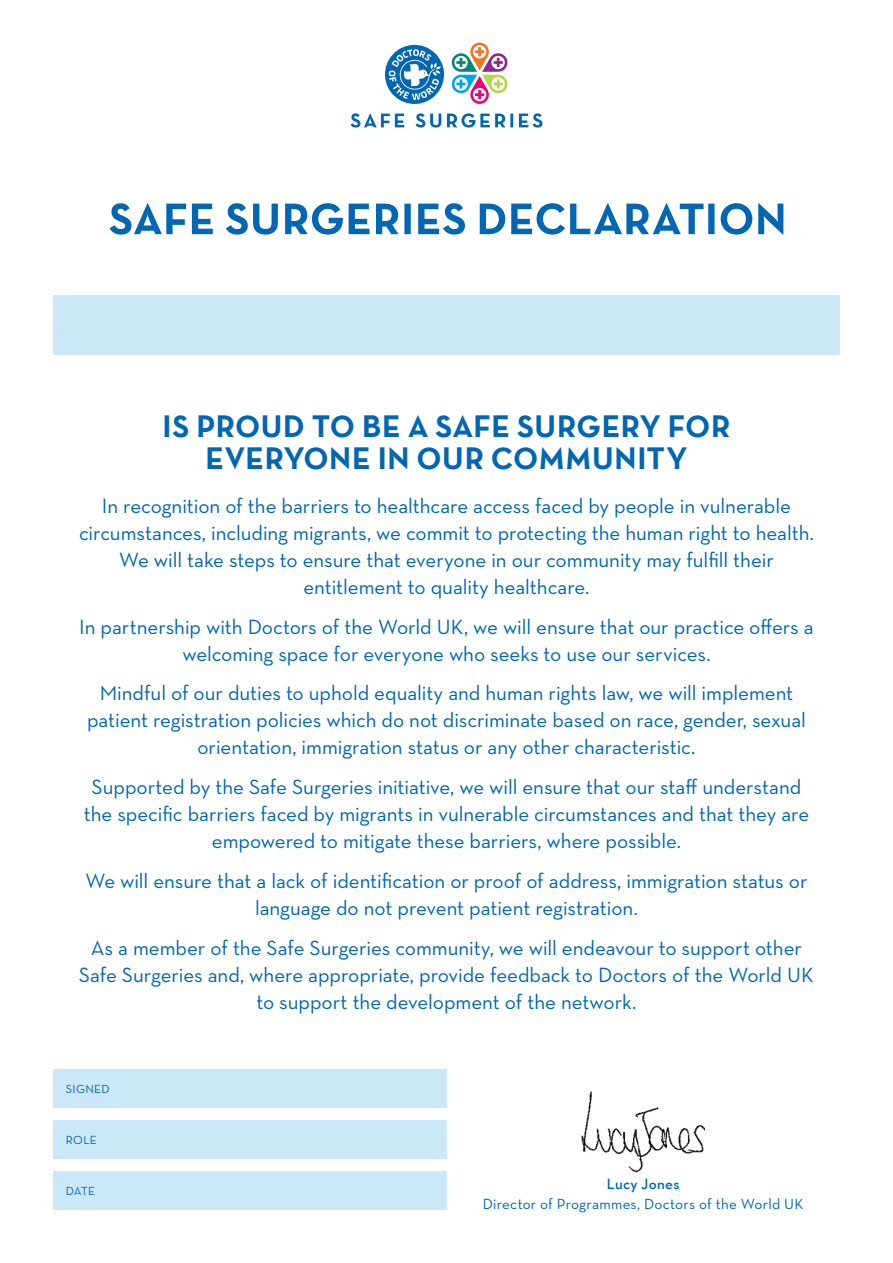
<style>
.page{position:relative;width:893px;height:1263px;background:#fff}
.page>*{position:absolute;margin:0;border:0;box-sizing:border-box;transform-origin:0 0}
.t1{font:31.5px/31.5px "Neutra Text TF Bold Alt";letter-spacing:.015em;color:#0166b3;text-align:center}
.t2{font:21px/27px "Neutra Text";letter-spacing:-.005em;color:#0166b3;text-align:center}
.t3{font:15px "Neutra Text";letter-spacing:.015em;color:#0166b3}
.t4{font:600 15px "Neutra Text TF";letter-spacing:.02em;color:#0166b3}
.t5{font:12px "Neutra Text";letter-spacing:.02em;color:#0166b3}
</style>
<div class="page">
<svg style="left:110px;top:203px;width:673px;height:32px"></svg>
<div style="left:53px;top:1069px;width:393px;height:39px;background:#cbe8f8"></div>
<div style="left:53px;top:1171px;width:393px;height:39px;background:#cbe8f8"></div>
<div style="left:53px;top:1120px;width:393px;height:39px;background:#cbe8f8"></div>
<img style="left:581px;top:1092px;width:124px;height:81px">
<svg style="left:351px;top:113px;width:53px;height:15px"></svg>
<svg style="left:415px;top:113px;width:127px;height:15px"></svg>
<svg style="left:384px;top:43px;width:124px;height:61px"></svg>
<div style="left:53px;top:296px;width:787px;height:59px;background:#cbe8f8"></div>
<h1 class="t1" style="left:163px;top:410px;width:569px">IS PROUD TO BE A SAFE SURGERY FOR<br>EVERYONE IN OUR COMMUNITY</h1>
<p class="t2" style="left:79px;top:492px;width:736px">In recognition of the barriers to healthcare access faced by people in vulnerable circumstances, including migrants, we commit to protecting the human right to health.<br>We will take steps to ensure that everyone in our community may fulfill their entitlement to quality healthcare.</p>
<p class="t2" style="left:79px;top:613px;width:736px">In partnership with Doctors of the World UK, we will ensure that our practice offers a welcoming space for everyone who seeks to use our services.</p>
<p class="t2" style="left:87px;top:679px;width:720px">Mindful of our duties to uphold equality and human rights law, we will implement patient registration policies which do not discriminate based on race, gender, sexual orientation, immigration status or any other characteristic.</p>
<p class="t2" style="left:84px;top:773px;width:727px">Supported by the Safe Surgeries initiative, we will ensure that our staff understand the specific barriers faced by migrants in vulnerable circumstances and that they are empowered to mitigate these barriers, where possible.</p>
<p class="t2" style="left:85px;top:867px;width:724px">We will ensure that a lack of identification or proof of address, immigration status or language do not prevent patient registration.</p>
<p class="t2" style="left:79px;top:934px;width:736px">As a member of the Safe Surgeries community, we will endeavour to support other<br>Safe Surgeries and, where appropriate, provide feedback to Doctors of the World UK to support the development of the network.</p>
<p class="t5" style="left:66px;top:1081px;width:45px">SIGNED</p>
<p class="t5" style="left:66px;top:1132px;width:32px">ROLE</p>
<p class="t5" style="left:66px;top:1183px;width:31px">DATE</p>
<p class="t4" style="left:607px;top:1175px;width:74px">Lucy Jones</p>
<p class="t3" style="left:483px;top:1194px;width:322px">Director of Programmes, Doctors of the World UK</p>
</div>
